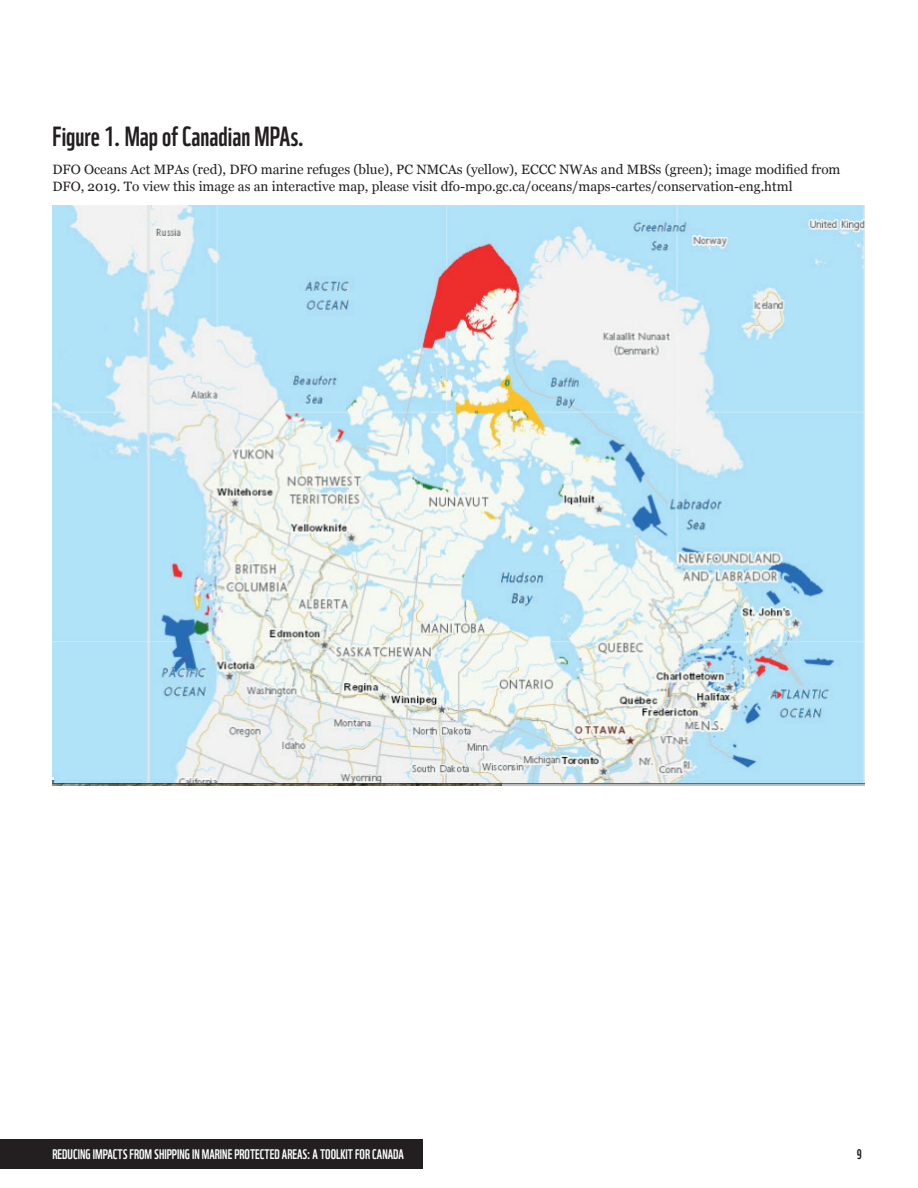
<style>
.page{position:relative;width:918px;height:1188px;background:#fff}
.page>*{position:absolute;margin:0;border:0;box-sizing:border-box;transform-origin:0 0}
.t1{font:27px "WWF";color:#231f20}
.t2{font:13.5px/16.5px "Georgia";color:#231f20}
.t3{font:13.5px "WWF";color:#fff}
.t4{font:13.5px "WWF";color:#231f20}
</style>
<div class="page">
<div style="left:0;top:1139px;width:423px;height:30px;background:#231f20"></div>
<img style="left:53px;top:206px;width:811px;height:580px">
<h1 class="t1" style="left:53px;top:115px;width:253px">Figure 1. Map of Canadian MPAs.</h1>
<p class="t2" style="left:53px;top:161px;width:790px">DFO Oceans Act MPAs (red), DFO marine refuges (blue), PC NMCAs (yellow), ECCC NWAs and MBSs (green); image modified from<br>DFO, 2019. To view this image as an interactive map, please visit dfo-mpo.gc.ca/oceans/maps-cartes/conservation-eng.html</p>
<p class="t3" style="left:53px;top:1144px;width:353px">REDUCING IMPACTS FROM SHIPPING IN MARINE PROTECTED AREAS: A TOOLKIT FOR CANADA</p>
<p class="t4" style="left:857px;top:1144px;width:6px">9</p>
</div>
